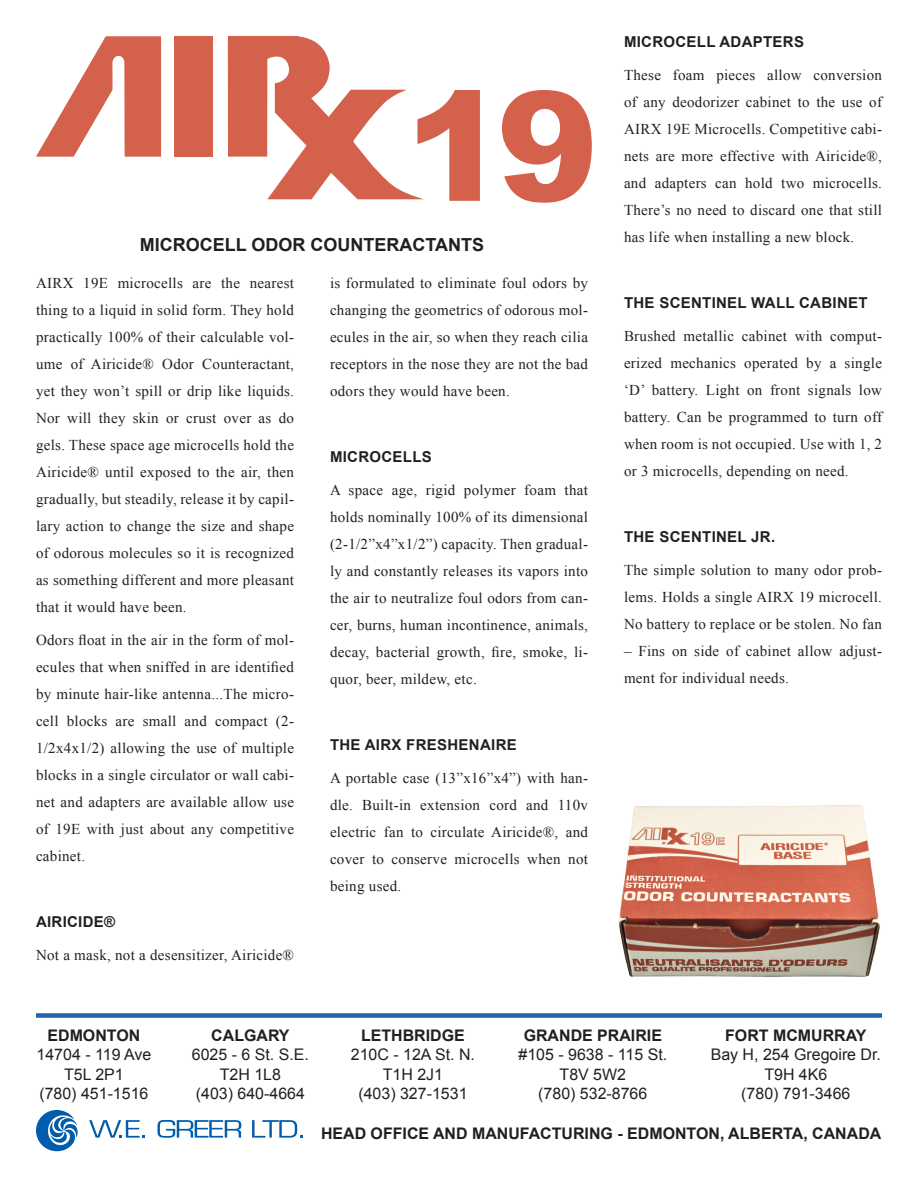
<style>
.page{position:relative;width:918px;height:1188px;background:#fff}
.page>*{position:absolute;margin:0;border:0;box-sizing:border-box;transform-origin:0 0}
.t1{font:900 152.25px "Arial";color:#d3614b}
.t2{font:700 18px "Arial";color:#231f20}
.t3{font:15.9px "Arial";color:#231f20}
.t4{font:700 15.9px "Arial";color:#231f20}
.t5{font:15px/27px "Times New Roman";letter-spacing:.02em;color:#231f20;text-align:justify}
.t6{font:700 15px "Arial";letter-spacing:.02em;color:#231f20}
</style>
<div class="page">
<svg style="left:36px;top:1110px;width:42px;height:42px"></svg>
<svg style="left:89px;top:1120px;width:56px;height:18px"></svg>
<svg style="left:157px;top:1120px;width:84px;height:18px"></svg>
<svg style="left:252px;top:1120px;width:51px;height:18px"></svg>
<div style="left:36px;top:1013px;width:846px;height:5px;background:#2064a9"></div>
<svg style="left:36px;top:36px;width:125px;height:121px"></svg>
<div style="left:174px;top:36px;width:38px;height:121px;background:#d3614b"></div>
<svg style="left:228px;top:36px;width:195px;height:163px"></svg>
<img style="left:619px;top:804px;width:261px;height:173px">
<p class="t1" style="left:405px;top:36px;width:195px">19</p>
<p class="t2" style="left:140px;top:233px;width:346px">MICROCELL ODOR COUNTERACTANTS</p>
<p class="t5" style="left:36px;top:269px;width:260px">AIRX 19E microcells are the nearest thing to a liquid in solid form. They hold practically 100% of their calculable vol&shy;ume of Airicide® Odor Counteractant, yet they won’t spill or drip like liquids.<br>Nor will they skin or crust over as do gels. These space age microcells hold the Airicide® until exposed to the air, then gradually, but steadily, release it by capil&shy;lary action to change the size and shape of odorous molecules so it is recognized as something different and more pleasant that it would have been.</p>
<p class="t5" style="left:36px;top:626px;width:260px">Odors float in the air in the form of mol&shy;ecules that when sniffed in are identified by minute hair-like antenna...The micro&shy;cell blocks are small and compact (2- 1/2x4x1/2) allowing the use of multiple blocks in a single circulator or wall cabi&shy;net and adapters are available allow use of 19E with just about any competitive cabinet.</p>
<p class="t6" style="left:36px;top:912px;width:81px">AIRICIDE®</p>
<p class="t5" style="left:36px;top:941px;width:260px">Not a mask, not a desensitizer, Airicide®</p>
<p class="t5" style="left:330px;top:269px;width:260px">is formulated to eliminate foul odors by changing the geometrics of odorous mol&shy;ecules in the air, so when they reach cilia receptors in the nose they are not the bad odors they would have been.</p>
<p class="t6" style="left:330px;top:447px;width:103px">MICROCELLS</p>
<p class="t5" style="left:330px;top:476px;width:260px">A space age, rigid polymer foam that holds nominally 100% of its dimensional (2-1/2”x4”x1/2”) capacity. Then gradual&shy;ly and constantly releases its vapors into the air to neutralize foul odors from can&shy;cer, burns, human incontinence, animals, decay, bacterial growth, fire, smoke, li&shy;quor, beer, mildew, etc.</p>
<p class="t6" style="left:330px;top:735px;width:188px">THE AIRX FRESHENAIRE</p>
<p class="t5" style="left:330px;top:764px;width:260px">A portable case (13”x16”x4”) with han&shy;dle. Built-in extension cord and 110v electric fan to circulate Airicide®, and cover to conserve microcells when not being used.</p>
<p class="t6" style="left:624px;top:32px;width:182px">MICROCELL ADAPTERS</p>
<p class="t5" style="left:624px;top:61px;width:260px">These foam pieces allow conversion of any deodorizer cabinet to the use of AIRX 19E Microcells. Competitive cabi&shy;nets are more effective with Airicide®, and adapters can hold two microcells.<br>There’s no need to discard one that still has life when installing a new block.</p>
<p class="t6" style="left:624px;top:293px;width:245px">THE SCENTINEL WALL CABINET</p>
<p class="t5" style="left:624px;top:322px;width:260px">Brushed metallic cabinet with comput&shy;erized mechanics operated by a single ‘D’ battery. Light on front signals low battery. Can be programmed to turn off when room is not occupied. Use with 1, 2 or 3 microcells, depending on need.</p>
<p class="t6" style="left:624px;top:527px;width:153px">THE SCENTINEL JR.</p>
<p class="t5" style="left:624px;top:556px;width:259px">The simple solution to many odor prob&shy;lems. Holds a single AIRX 19 microcell.<br>No battery to replace or be stolen. No fan</p>
<p class="t5" style="left:624px;top:637px;width:259px">– Fins on side of cabinet allow adjust&shy;ment for individual needs.</p>
<p class="t4" style="left:48px;top:1025px;width:94px">EDMONTON</p>
<p class="t3" style="left:37px;top:1044px;width:116px">14704 - 119 Ave</p>
<p class="t3" style="left:64px;top:1064px;width:61px">T5L 2P1</p>
<p class="t3" style="left:39px;top:1083px;width:111px">(780) 451-1516</p>
<p class="t4" style="left:211px;top:1025px;width:80px">CALGARY</p>
<p class="t3" style="left:192px;top:1044px;width:119px">6025 - 6 St. S.E.</p>
<p class="t3" style="left:220px;top:1064px;width:63px">T2H 1L8</p>
<p class="t3" style="left:196px;top:1083px;width:111px">(403) 640-4664</p>
<p class="t4" style="left:725px;top:1025px;width:143px">FORT MCMURRAY</p>
<p class="t3" style="left:711px;top:1044px;width:172px">Bay H, 254 Gregoire Dr.</p>
<p class="t3" style="left:764px;top:1064px;width:64px">T9H 4K6</p>
<p class="t3" style="left:741px;top:1083px;width:111px">(780) 791-3466</p>
<p class="t4" style="left:321px;top:1123px;width:562px">HEAD OFFICE AND MANUFACTURING - EDMONTON, ALBERTA, CANADA</p>
<p class="t4" style="left:361px;top:1025px;width:105px">LETHBRIDGE</p>
<p class="t3" style="left:351px;top:1044px;width:126px">210C - 12A St. N.</p>
<p class="t3" style="left:383px;top:1064px;width:62px">T1H 2J1</p>
<p class="t3" style="left:358px;top:1083px;width:111px">(403) 327-1531</p>
<p class="t4" style="left:524px;top:1025px;width:140px">GRANDE PRAIRIE</p>
<p class="t3" style="left:518px;top:1044px;width:150px">#105 - 9638 - 115 St.</p>
<p class="t3" style="left:560px;top:1064px;width:68px">T8V 5W2</p>
<p class="t3" style="left:538px;top:1083px;width:111px">(780) 532-8766</p>
</div>
